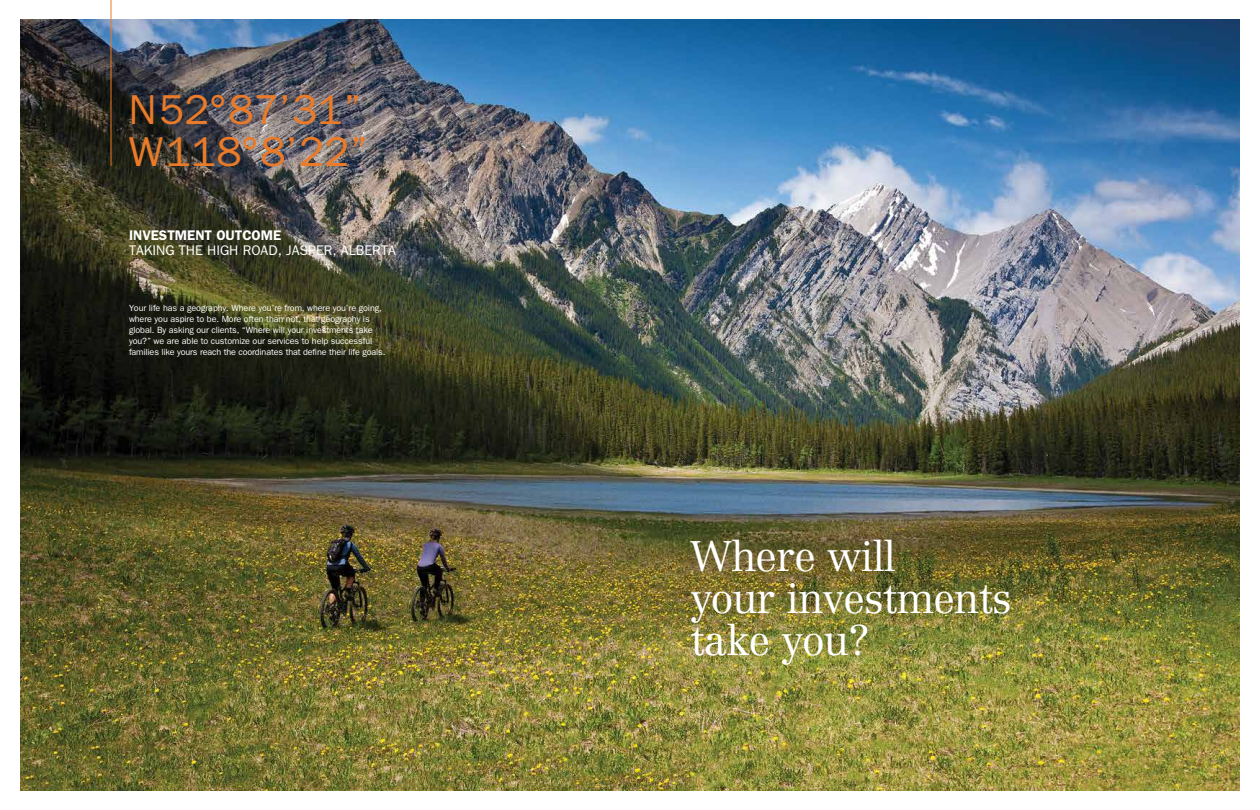
<style>
.page{position:relative;width:1260px;height:810px;background:#fff}
.page>*{position:absolute;margin:0;border:0;box-sizing:border-box;transform-origin:0 0}
.t1{font:300 42px/42px "Centennial";letter-spacing:-.015em;color:#fff}
.t2{font:42px/42px "ITC Franklin Gothic Std";color:#eb7b28}
.t3{font:14px "ITC Franklin Gothic Std";color:#fff}
.t4{font:600 14px "ITC Franklin Gothic Std";color:#fff}
.t5{font:9px/11px "ITC Franklin Gothic Std";letter-spacing:-.01em;color:#fff}
</style>
<div class="page">
<img style="left:20px;top:19px;width:1220px;height:771px">
<hr style="left:110px;top:0;width:2px;height:166px;background:#eb7b28">
<h1 class="t2" style="left:129px;top:89px;width:241px">N52°87’31”<br>W118°8’22”</h1>
<h2 class="t4" style="left:129px;top:227px;width:154px">INVESTMENT OUTCOME</h2>
<h2 class="t3" style="left:129px;top:243px;width:268px">Taking the H igh Road, Jasper , Alberta</h2>
<p class="t5" style="left:129px;top:303px;width:258px">Your life has a geography. Where you’re from, where you’re going, where you aspire to be. More often than not, that geography is global. By asking our clients, “Where will your investments take you?” we are able to customize our services to help successful families like yours reach the coordinates that define their life goals.</p>
<h1 class="t1" style="left:690px;top:536px;width:323px">Where will<br>your investments take you?</h1>
</div>
